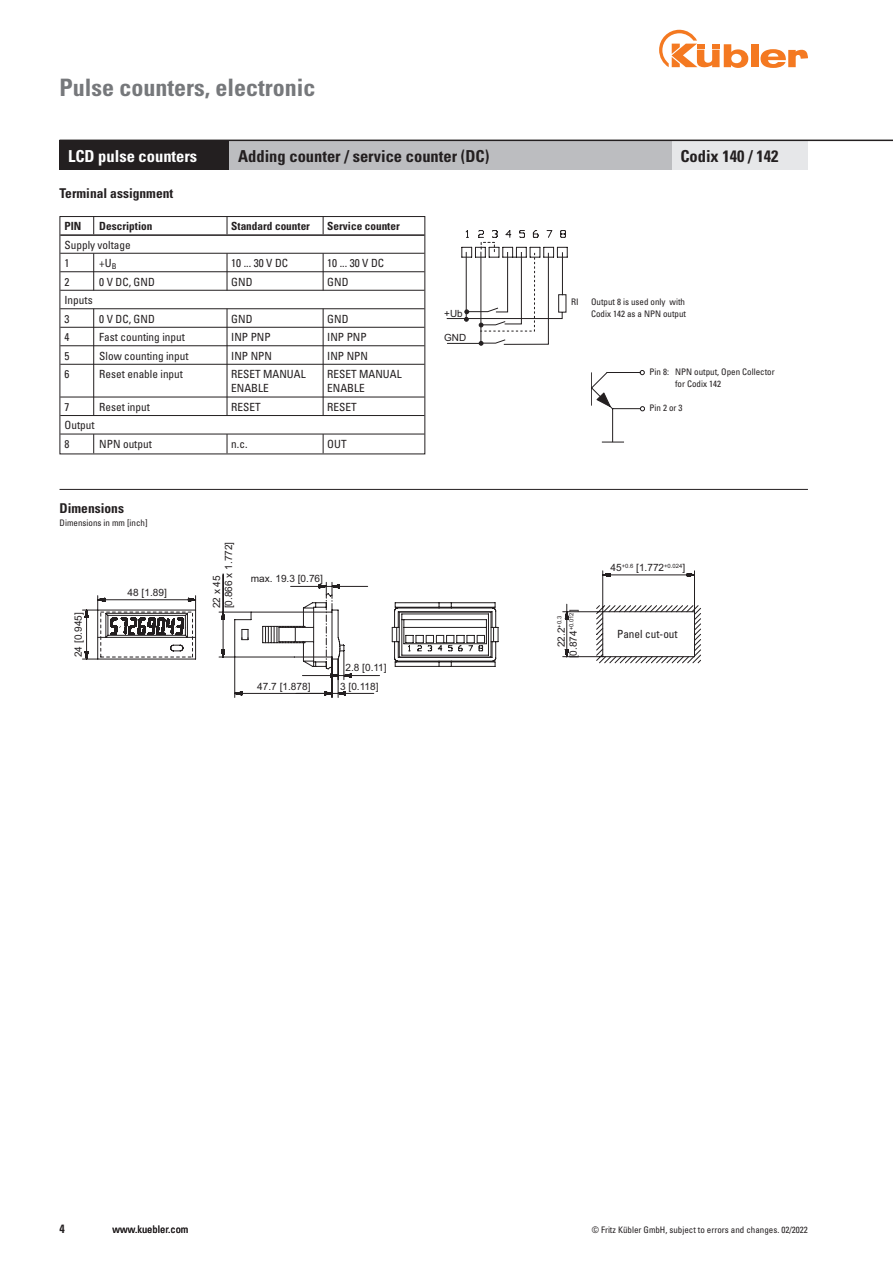
<style>
.page{position:relative;width:893px;height:1263px;background:#fff}
.page>*{position:absolute;margin:0;border:0;box-sizing:border-box;transform-origin:0 0}
.t1{font:700 condensed 24px "Univers";color:#76787b}
.Head_weiß{font:700 condensed 16.5px "Univers";color:#231f20}
.Head_weiß-2{font:700 condensed 16.5px "Univers";color:#fff}
.Bestellschlüssel{font:700 condensed 13.5px "Univers";color:#231f20}
.t2{font:700 condensed 12px "Univers";color:#231f20}
._9_Text_fett{font:condensed 11.25px "Univers";color:#231f20}
._9_Text_fett-2{font:700 condensed 11.25px "Univers";color:#231f20}
.Bestellschlüssel-2{font:condensed 11.25px "Univers";color:#231f20}
.t3{font:condensed 10.5px "Univers";color:#231f20}
.t4{font:10.05px/12.1px "Arial";color:#231f20}
.t5{font:9.9px "Arial";color:#231f20}
.Bestell-Zubehör_NEU{font:condensed 9px/12px "Univers";color:#231f20}
.Fußnote{font:condensed 9px "Univers";color:#231f20}
.t6{font:5.85px "Arial";color:#231f20}
.s1{font-size:10.05px}
</style>
<div class="page">
<div style="left:751px;top:44px;width:7px;height:23px;background:#f47921"></div>
<svg style="left:760px;top:49px;width:48px;height:19px"></svg>
<svg style="left:659px;top:30px;width:89px;height:38px"></svg>
<svg style="left:591px;top:370px;width:54px;height:72px"></svg>
<svg style="left:446px;top:230px;width:122px;height:116px"></svg>
<svg style="left:82px;top:573px;width:417px;height:125px"></svg>
<svg style="left:562px;top:570px;width:139px;height:93px"></svg>
<hr style="left:60px;top:489px;width:748px;height:1px;background:#231f20">
<hr style="left:60px;top:234px;width:364px;height:2px;background:#231f20">
<hr style="left:60px;top:253px;width:364px;height:1px;background:#231f20">
<hr style="left:60px;top:271px;width:364px;height:1px;background:#231f20">
<hr style="left:60px;top:290px;width:364px;height:1px;background:#231f20">
<hr style="left:60px;top:308px;width:364px;height:1px;background:#231f20">
<hr style="left:60px;top:327px;width:364px;height:1px;background:#231f20">
<hr style="left:60px;top:345px;width:364px;height:1px;background:#231f20">
<hr style="left:60px;top:364px;width:364px;height:1px;background:#231f20">
<hr style="left:60px;top:397px;width:364px;height:1px;background:#231f20">
<hr style="left:60px;top:415px;width:364px;height:1px;background:#231f20">
<hr style="left:60px;top:434px;width:364px;height:1px;background:#231f20">
<div style="left:60px;top:216px;width:365px;height:238px;border:1px solid #231f20"></div>
<svg style="left:93px;top:216px;width:1px;height:18px"></svg>
<hr style="left:93px;top:253px;width:1px;height:37px;background:#231f20">
<hr style="left:93px;top:309px;width:1px;height:106px;background:#231f20">
<svg style="left:93px;top:434px;width:1px;height:19px"></svg>
<svg style="left:227px;top:216px;width:1px;height:18px"></svg>
<hr style="left:227px;top:253px;width:1px;height:37px;background:#231f20">
<hr style="left:227px;top:309px;width:1px;height:106px;background:#231f20">
<svg style="left:227px;top:434px;width:1px;height:19px"></svg>
<svg style="left:323px;top:216px;width:1px;height:18px"></svg>
<hr style="left:323px;top:253px;width:1px;height:37px;background:#231f20">
<hr style="left:323px;top:309px;width:1px;height:106px;background:#231f20">
<svg style="left:323px;top:434px;width:1px;height:19px"></svg>
<div style="left:60px;top:140px;width:170px;height:30px;background:#231f20"></div>
<div style="left:672px;top:140px;width:136px;height:30px;background:#e6e7e9"></div>
<div style="left:230px;top:140px;width:442px;height:30px;background:#bcbdc0"></div>
<hr style="left:60px;top:140px;width:833px;height:1px;background:#231f20">
<p class="t1" style="left:60px;top:72px;width:257px">Pulse counters, electronic</p>
<p class="Head_weiß-2" style="left:68px;top:146px;width:131px">LCD pulse counters</p>
<p class="Head_weiß" style="left:238px;top:146px;width:253px">Adding counter / service counter (DC)</p>
<p class="Head_weiß" style="left:680px;top:146px;width:100px">Codix 140 / 142</p>
<p class="Bestellschlüssel" style="left:60px;top:185px;width:115px">Terminal assignment</p>
<p class="_9_Text_fett-2" style="left:65px;top:219px;width:18px">PIN</p>
<p class="_9_Text_fett-2" style="left:99px;top:219px;width:55px">Description</p>
<p class="_9_Text_fett-2" style="left:231px;top:219px;width:80px">Standard counter</p>
<p class="_9_Text_fett-2" style="left:327px;top:219px;width:74px">Service counter</p>
<p class="_9_Text_fett" style="left:65px;top:237px;width:68px">Supply voltage</p>
<p class="_9_Text_fett" style="left:65px;top:256px;width:6px">1</p>
<p class="_9_Text_fett" style="left:99px;top:256px;width:19px">+U<sub>B</sub></p>
<p class="_9_Text_fett" style="left:231px;top:256px;width:58px">10 ... 30 V DC</p>
<p class="_9_Text_fett" style="left:327px;top:256px;width:58px">10 ... 30 V DC</p>
<p class="_9_Text_fett" style="left:65px;top:274px;width:6px">2</p>
<p class="_9_Text_fett" style="left:99px;top:274px;width:57px">0 V DC, GND</p>
<p class="_9_Text_fett" style="left:231px;top:274px;width:23px">GND</p>
<p class="_9_Text_fett" style="left:327px;top:274px;width:23px">GND</p>
<p class="_9_Text_fett" style="left:65px;top:293px;width:30px">Inputs</p>
<p class="_9_Text_fett" style="left:65px;top:311px;width:6px">3</p>
<p class="_9_Text_fett" style="left:99px;top:311px;width:57px">0 V DC, GND</p>
<p class="_9_Text_fett" style="left:231px;top:311px;width:23px">GND</p>
<p class="_9_Text_fett" style="left:327px;top:311px;width:23px">GND</p>
<p class="_9_Text_fett" style="left:65px;top:330px;width:6px">4</p>
<p class="_9_Text_fett" style="left:99px;top:330px;width:87px">Fast counting input</p>
<p class="_9_Text_fett" style="left:231px;top:330px;width:41px">INP PNP</p>
<p class="_9_Text_fett" style="left:327px;top:330px;width:41px">INP PNP</p>
<p class="_9_Text_fett" style="left:65px;top:348px;width:6px">5</p>
<p class="_9_Text_fett" style="left:99px;top:348px;width:91px">Slow counting input</p>
<p class="_9_Text_fett" style="left:231px;top:348px;width:42px">INP NPN</p>
<p class="_9_Text_fett" style="left:327px;top:348px;width:42px">INP NPN</p>
<p class="_9_Text_fett" style="left:65px;top:367px;width:6px">6</p>
<p class="_9_Text_fett" style="left:99px;top:367px;width:85px">Reset enable input</p>
<p class="_9_Text_fett" style="left:231px;top:367px;width:76px">RESET MANUAL</p>
<p class="_9_Text_fett" style="left:327px;top:367px;width:76px">RESET MANUAL</p>
<p class="_9_Text_fett" style="left:231px;top:381px;width:39px">ENABLE</p>
<p class="_9_Text_fett" style="left:327px;top:381px;width:39px">ENABLE</p>
<p class="_9_Text_fett" style="left:65px;top:400px;width:6px">7</p>
<p class="_9_Text_fett" style="left:99px;top:400px;width:52px">Reset input</p>
<p class="_9_Text_fett" style="left:231px;top:400px;width:31px">RESET</p>
<p class="_9_Text_fett" style="left:327px;top:400px;width:31px">RESET</p>
<p class="_9_Text_fett" style="left:65px;top:418px;width:32px">Output</p>
<p class="_9_Text_fett" style="left:65px;top:437px;width:6px">8</p>
<p class="_9_Text_fett" style="left:99px;top:437px;width:54px">NPN output</p>
<p class="_9_Text_fett" style="left:231px;top:437px;width:18px">n.c.</p>
<p class="_9_Text_fett" style="left:327px;top:437px;width:21px">OUT</p>
<p class="Bestellschlüssel" style="left:60px;top:499px;width:66px">Dimensions</p>
<p class="Fußnote" style="left:60px;top:517px;width:89px">Dimensions in mm [inch]</p>
<p class="t4" style="left:72px;top:657px;width:46px;rotate:-90deg">24 [0.945]</p>
<p class="t4" style="left:128px;top:586px;width:41px">48 [1.89]</p>
<p class="t4" style="left:211px;top:608px;width:68px;rotate:-90deg">22 x 45<br>[0.866 x 1.772]</p>
<p class="t4" style="left:251px;top:572px;width:74px">max. 19.3 [0.76]</p>
<p class="t4" style="left:345px;top:662px;width:43px">2.8 [0.11]</p>
<p class="t4" style="left:257px;top:680px;width:55px">47.7 [1.878]</p>
<p class="t4" style="left:340px;top:680px;width:40px">3 [0.118]</p>
<p class="t5" style="left:444px;top:308px;width:20px">+Ub</p>
<p class="t5" style="left:444px;top:332px;width:24px">GND</p>
<p class="Bestell-Zubehör_NEU" style="left:571px;top:295px;width:9px">RI</p>
<p class="Bestell-Zubehör_NEU" style="left:591px;top:295px;width:95px">Output 8 is used only with</p>
<p class="Bestell-Zubehör_NEU" style="left:591px;top:307px;width:96px">Codix 142 as a NPN output</p>
<p class="Bestell-Zubehör_NEU" style="left:675px;top:366px;width:101px;text-indent:-25px">Pin 8: NPN output, Open Collector for Codix 142</p>
<p class="Bestell-Zubehör_NEU" style="left:650px;top:402px;width:34px">Pin 2 or 3</p>
<p class="t4" style="left:555px;top:658px;width:50px;text-align:center;rotate:-90deg">22.2<sup>+0.3 </sup>[0.874<sup>+0.012</sup>]</p>
<p class="t6" style="left:611px;top:562px;width:76px"><span class="s1">45</span>+0.6 <span class="s1">[1.772</span>+0.024<span class="s1">]</span></p>
<p class="Bestellschlüssel-2" style="left:617px;top:627px;width:62px">Panel cut-out</p>
<p class="t2" style="left:60px;top:1221px;width:7px">4</p>
<p class="t3" style="left:113px;top:1223px;width:77px">www.kuebler.com</p>
<p class="Bestell-Zubehör_NEU" style="left:592px;top:1224px;width:218px">© Fritz Kübler GmbH, subject to errors and changes. 02/2022</p>
</div>
